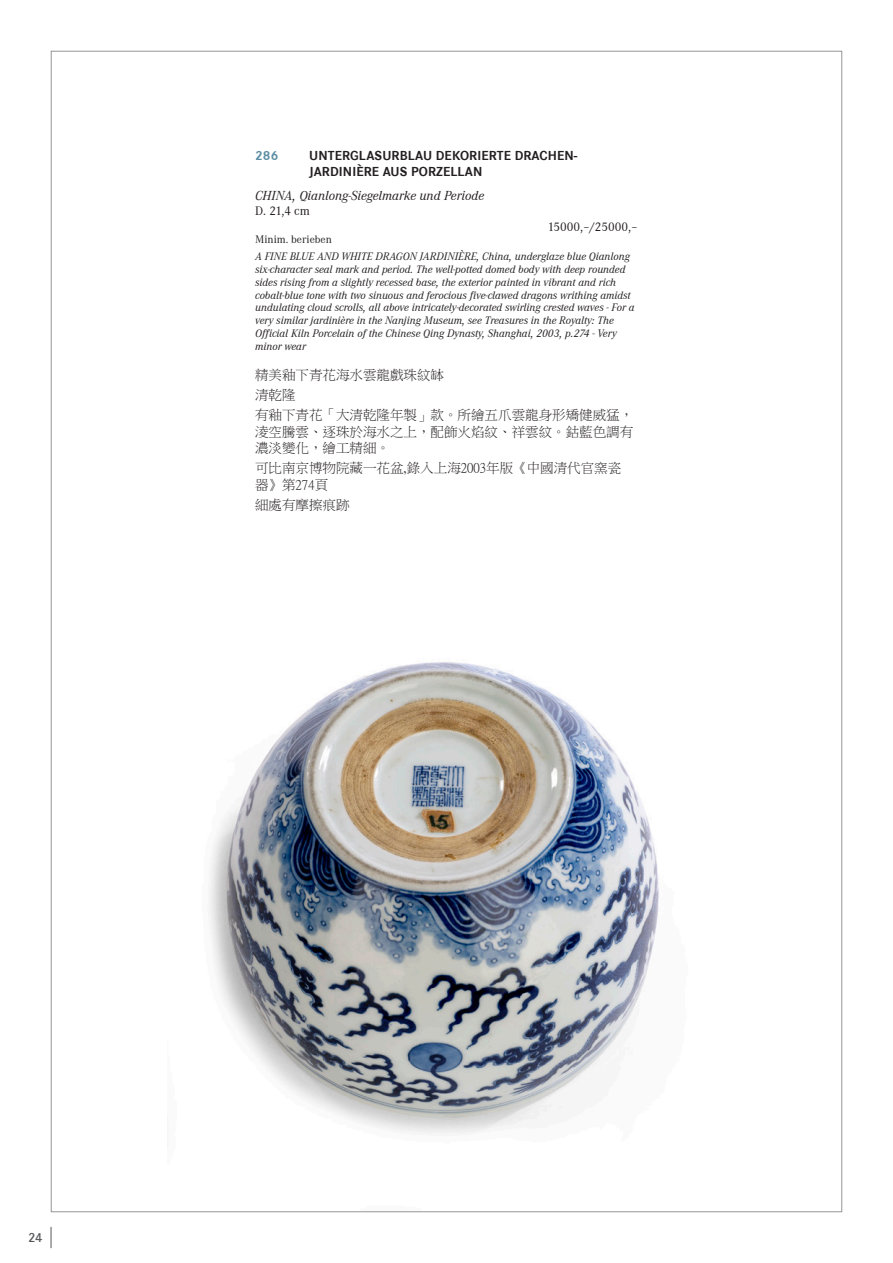
<style>
.page{position:relative;width:893px;height:1263px;background:#fff}
.page>*{position:absolute;margin:0;border:0;box-sizing:border-box;transform-origin:0 0}
.China-englisch{font:13.5px/16.2px "P Ming Li U";color:#231f20;text-align:justify}
.Katalognummer{font:700 13.5px/16.5px "Corporate S";letter-spacing:.01em;color:#231f20}
.OZL-Daten{font:italic 13.5px "Corporate A";color:#231f20}
.Katalognummer-2{font:700 13.5px "Corporate S";color:#5c8ea4}
.t1{font:600 13.5px "Corporate S";color:#57585a}
.Body_Text{font:12.75px "Corporate A";color:#231f20}
.Englisch{font:italic 11.25px/12.8px "Corporate A";color:#231f20}
.Kleintext{font:11.25px "Corporate A";color:#231f20}
</style>
<div class="page">
<svg style="left:51px;top:1227px;width:1px;height:21px"></svg>
<img style="left:210px;top:662px;width:449px;height:471px">
<p class="Katalognummer-2" style="left:255px;top:148px;width:25px">286</p>
<p class="Katalognummer" style="left:309px;top:148px;width:270px">UNTERGLASURBLAU DEKORIERTE DRACHEN-<br>JARDINIÈRE AUS PORZELLAN</p>
<p class="OZL-Daten" style="left:255px;top:188px;width:230px">CHINA, Qianlong-Siegelmarke und Periode</p>
<p class="Body_Text" style="left:255px;top:204px;width:56px">D. 21,4 cm</p>
<p class="Body_Text" style="left:548px;top:219px;width:92px">15000,–/25000,–</p>
<p class="Kleintext" style="left:255px;top:233px;width:78px">Minim. berieben</p>
<p class="Englisch" style="left:255px;top:250px;width:381px">A FINE BLUE AND WHITE DRAGON JARDINIÈRE, China, underglaze blue Qianlong six-character seal mark and period. The well-potted domed body with deep rounded sides rising from a slightly recessed base, the exterior painted in vibrant and rich cobalt-blue tone with two sinuous and ferocious five-clawed dragons writhing amidst undulating cloud scrolls, all above intricately-decorated swirling crested waves - For a very similar jardinière in the Nanjing Museum, see Treasures in the Royalty: The Official Kiln Porcelain of the Chinese Qing Dynasty, Shanghai, 2003, p.274 - Very minor wear</p>
<p class="China-englisch" style="left:255px;top:366px;width:190px">精美釉下青花海水雲龍戲珠紋缽</p>
<p class="China-englisch" style="left:255px;top:387px;width:42px">清乾隆</p>
<p class="China-englisch" style="left:255px;top:407px;width:379px">有釉下青花「大清乾隆年製」款。所繪五爪雲龍身形矯健威猛，淩空騰雲、逐珠於海水之上，配飾火焰紋、祥雲紋。鈷藍色調有濃淡變化，繪工精細。</p>
<p class="China-englisch" style="left:255px;top:460px;width:368px">可比南京博物院藏一花盆,錄入上海2003年版《中國清代官窯瓷器》第274頁</p>
<p class="China-englisch" style="left:255px;top:497px;width:96px">細處有摩擦痕跡</p>
<p class="t1" style="left:28px;top:1230px;width:16px">24</p>
</div>
